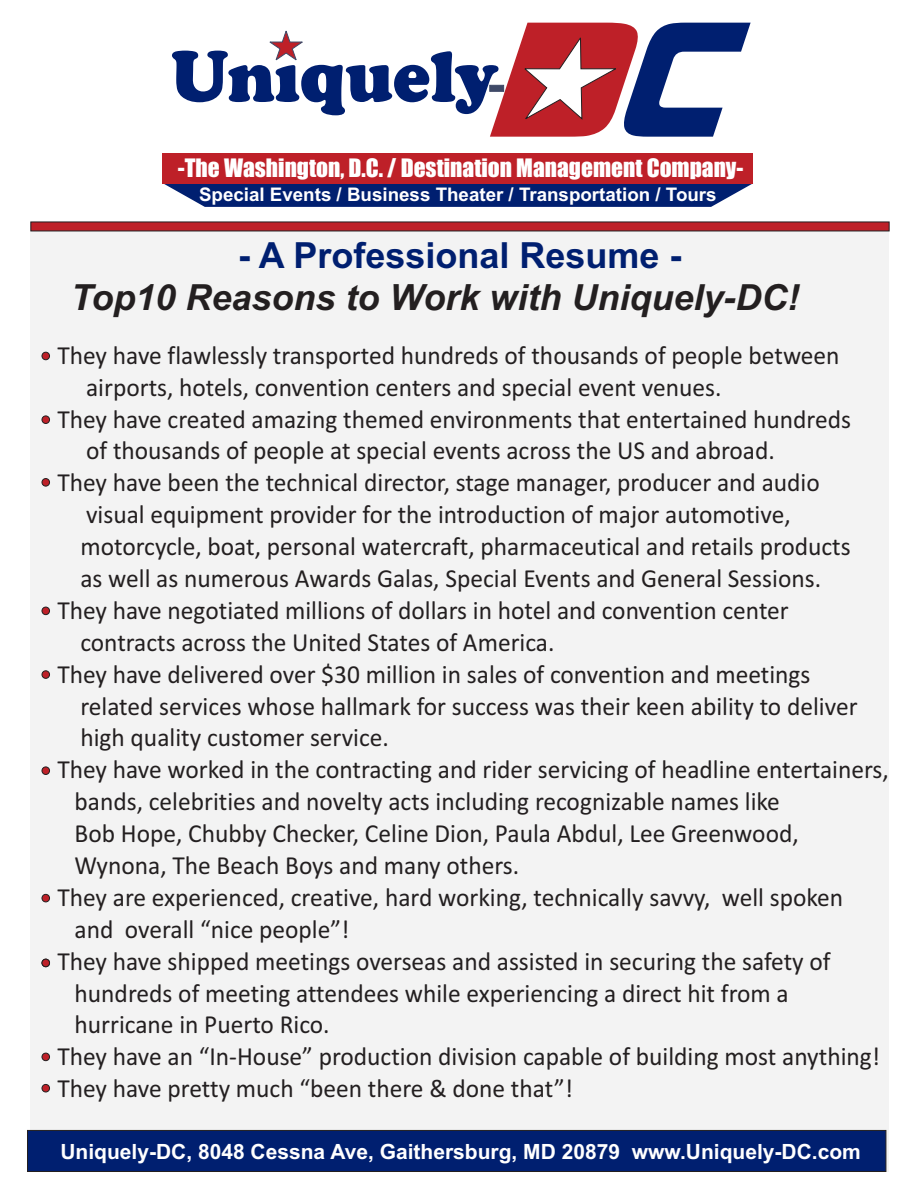
<style>
.page{position:relative;width:918px;height:1188px;background:#fff}
.page>*{position:absolute;margin:0;border:0;box-sizing:border-box;transform-origin:0 0}
.t1{font:italic 700 36px/41.7px "Arial";color:#231f20}
.t2{font:26.1px "Calibri";color:#231f20}
.t3{font:23.4px "Impact";color:#fff}
.t4{font:700 21px "Arial";color:#fff}
.t5{font:700 18.75px "Arial";color:#fff}
.s1{font-style:normal;color:#001f70}
.s2{font-style:inherit}
</style>
<div class="page">
<div style="left:31px;top:231px;width:858px;height:941px;background:#f3f3f3"></div>
<div style="left:27px;top:1130px;width:859px;height:42px;background:#001f70;border:1px solid #231f20"></div>
<svg style="left:163px;top:183px;width:590px;height:24px;background:#1a2f77"></svg>
<div style="left:163px;top:153px;width:590px;height:30px;background:#be2028"></div>
<svg style="left:172px;top:23px;width:579px;height:114px"></svg>
<div style="left:489px;top:85px;width:15px;height:7px;background:#3f4967;border:1px solid #3f4967"></div>
<div style="left:30px;top:222px;width:860px;height:9px;background:#be2028"></div>
<div style="left:42px;top:352px;width:8px;height:8px;background:#be2028;border:1px solid #231f20;border-radius:50%"></div>
<div style="left:42px;top:416px;width:8px;height:8px;background:#be2028;border:1px solid #231f20;border-radius:50%"></div>
<div style="left:42px;top:478px;width:8px;height:8px;background:#be2028;border:1px solid #231f20;border-radius:50%"></div>
<div style="left:42px;top:607px;width:8px;height:8px;background:#be2028;border:1px solid #231f20;border-radius:50%"></div>
<div style="left:42px;top:670px;width:8px;height:9px;background:#be2028;border:1px solid #231f20;border-radius:50%"></div>
<div style="left:42px;top:767px;width:8px;height:8px;background:#be2028;border:1px solid #231f20;border-radius:50%"></div>
<div style="left:42px;top:894px;width:8px;height:8px;background:#be2028;border:1px solid #231f20;border-radius:50%"></div>
<div style="left:42px;top:1053px;width:8px;height:8px;background:#be2028;border:1px solid #231f20;border-radius:50%"></div>
<div style="left:42px;top:1084px;width:8px;height:8px;background:#be2028;border:1px solid #231f20;border-radius:50%"></div>
<div style="left:42px;top:959px;width:8px;height:8px;background:#be2028;border:1px solid #231f20;border-radius:50%"></div>
<p class="t3" style="left:178px;top:158px;width:567px">-The Washington, D.C. / Destination Management Company-</p>
<p class="t5" style="left:199px;top:188px;width:519px">Special Events / Business Theater / Transportation / Tours</p>
<h1 class="t1" style="left:71px;top:238px;width:730px;text-indent:167px"><span class="s1">- A Professional Resume -<br></span>Top10 Reasons to <span class="s2">Work with</span> Uniquely-DC!</h1>
<p class="t2" style="left:57px;top:344px;width:784px">They have flawlessly transported hundreds of thousands of people between</p>
<p class="t2" style="left:86px;top:376px;width:637px">airports, hotels, convention centers and special event venues.</p>
<p class="t2" style="left:57px;top:408px;width:795px">They have created amazing themed environments that entertained hundreds</p>
<p class="t2" style="left:86px;top:440px;width:690px">of thousands of people at special events across the US and abroad.</p>
<p class="t2" style="left:57px;top:472px;width:764px">They have been the technical director, stage manager, producer and audio</p>
<p class="t2" style="left:86px;top:504px;width:706px">visual equipment provider for the introduction of major automotive,</p>
<p class="t2" style="left:80px;top:536px;width:772px">motorcycle, boat, personal watercraft, pharmaceutical and retails products</p>
<p class="t2" style="left:80px;top:567px;width:742px">as well as numerous Awards Galas, Special Events and General Sessions.</p>
<p class="t2" style="left:57px;top:599px;width:733px">They have negotiated millions of dollars in hotel and convention center</p>
<p class="t2" style="left:80px;top:631px;width:476px">contracts across the United States of America.</p>
<p class="t2" style="left:57px;top:663px;width:755px">They have delivered over $30 million in sales of convention and meetings</p>
<p class="t2" style="left:80px;top:695px;width:779px">related services whose hallmark for success was their keen ability to deliver</p>
<p class="t2" style="left:80px;top:727px;width:310px">high quality customer service.</p>
<p class="t2" style="left:57px;top:759px;width:833px">They have worked in the contracting and rider servicing of headline entertainers,</p>
<p class="t2" style="left:75px;top:791px;width:707px">bands, celebrities and novelty acts including recognizable names like</p>
<p class="t2" style="left:75px;top:823px;width:726px">Bob Hope, Chubby Checker, Celine Dion, Paula Abdul, Lee Greenwood,</p>
<p class="t2" style="left:75px;top:854px;width:446px">Wynona, The Beach Boys and many others.</p>
<p class="t2" style="left:57px;top:886px;width:787px">They are experienced, creative, hard working, technically savvy, well spoken</p>
<p class="t2" style="left:75px;top:918px;width:276px">and overall “nice people”!</p>
<p class="t2" style="left:57px;top:950px;width:775px">They have shipped meetings overseas and assisted in securing the safety of</p>
<p class="t2" style="left:75px;top:982px;width:716px">hundreds of meeting attendees while experiencing a direct hit from a</p>
<p class="t2" style="left:75px;top:1014px;width:257px">hurricane in Puerto Rico.</p>
<p class="t2" style="left:57px;top:1046px;width:824px">They have an “In-House” production division capable of building most anything!</p>
<p class="t2" style="left:57px;top:1078px;width:517px">They have pretty much “been there &amp; done that”!</p>
<p class="t4" style="left:60px;top:1143px;width:802px">Uniquely-DC, 8048 Cessna Ave, Gaithersburg, MD 20879 www.Uniquely-DC.com</p>
</div>
